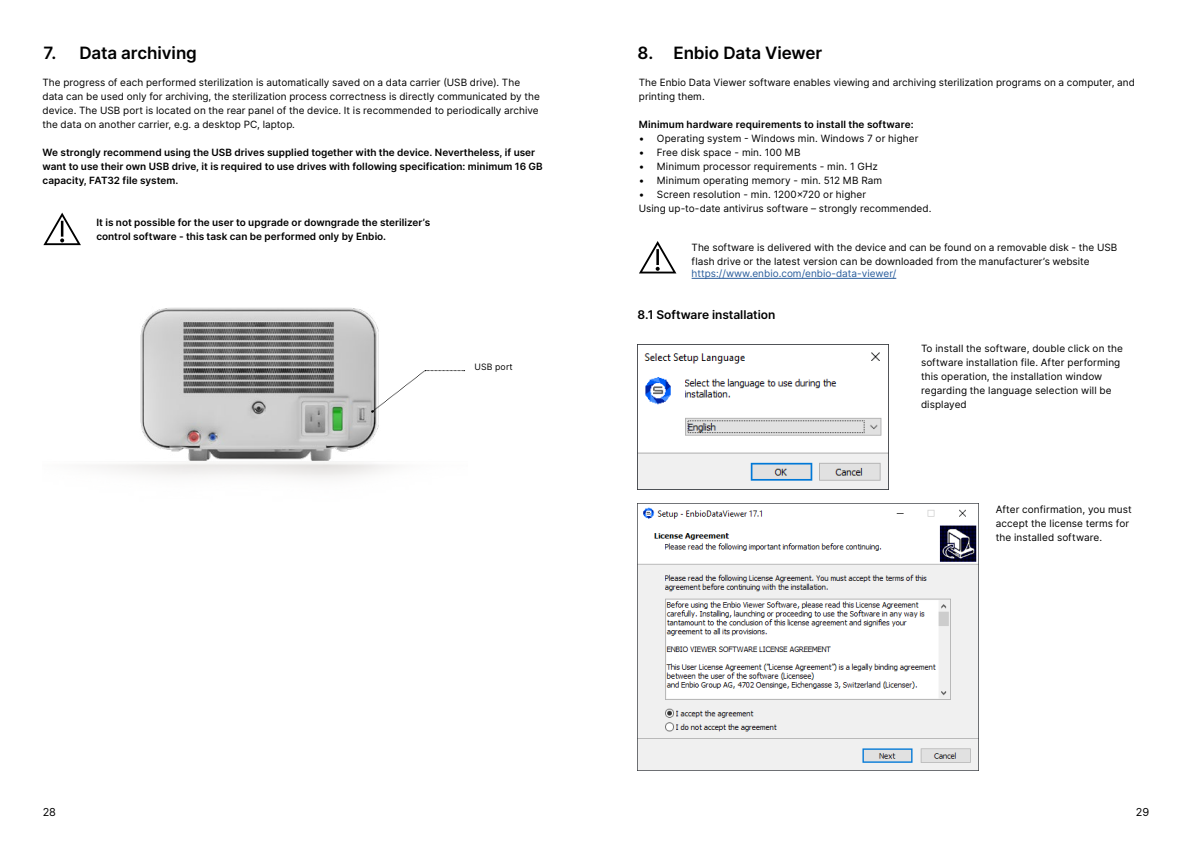
<style>
.page{position:relative;width:1191px;height:842px;background:#fff}
.page>*{position:absolute;margin:0;border:0;box-sizing:border-box;transform-origin:0 0}
.t1{font:600 17px "Inter";letter-spacing:-.005em;color:#000}
.t2{font:600 12px "Inter";letter-spacing:-.005em;color:#000}
.t3{font:11px "Inter";color:#000}
.t4{font:10px/14px "Inter";letter-spacing:.005em;color:#000}
.t5{font:600 10px/14px "Inter";letter-spacing:.005em;color:#000}
.t6{font:10px "Inter";color:#275b9b}
.t7{font:8.8px "Inter";letter-spacing:.015em;color:#000}
</style>
<div class="page">
<img style="left:99px;top:307px;width:366px;height:171px">
<svg style="left:371px;top:370px;width:93px;height:43px"></svg>
<svg style="left:43px;top:213px;width:38px;height:32px"></svg>
<hr style="left:691px;top:278px;width:205px;height:1px;background:#275b9b">
<svg style="left:639px;top:241px;width:37px;height:32px"></svg>
<img style="left:637px;top:345px;width:251px;height:144px">
<img style="left:637px;top:503px;width:341px;height:267px">
<h1 class="t1" style="left:43px;top:40px;width:155px">7. Data archiving</h1>
<p class="t4" style="left:43px;top:75px;width:499px">The progress of each performed sterilization is automatically saved on a data carrier (USB drive). The data can be used only for archiving, the sterilization process correctness is directly communicated by the device. The USB port is located on the rear panel of the device. It is recommended to periodically archive the data on another carrier, e.g. a desktop PC, laptop.</p>
<p class="t5" style="left:43px;top:145px;width:502px">We strongly recommend using the USB drives supplied together with the device. Nevertheless, if user want to use their own USB drive, it is required to use drives with following specification: minimum 16 GB capacity, FAT32 file system.</p>
<p class="t5" style="left:96px;top:215px;width:335px">It is not possible for the user to upgrade or downgrade the sterilizer’s control software - this task can be performed only by Enbio.</p>
<p class="t7" style="left:474px;top:361px;width:40px">USB port</p>
<h1 class="t1" style="left:637px;top:40px;width:186px">8. Enbio Data Viewer</h1>
<p class="t4" style="left:639px;top:75px;width:497px">The Enbio Data Viewer software enables viewing and archiving sterilization programs on a computer, and printing them.</p>
<p class="t5" style="left:639px;top:117px;width:276px">Minimum hardware requirements to install the software:</p>
<p class="t4" style="left:639px;top:131px;width:281px">• Operating system - Windows min. Windows 7 or higher</p>
<p class="t4" style="left:639px;top:145px;width:163px">• Free disk space - min. 100 MB</p>
<p class="t4" style="left:639px;top:159px;width:240px">• Minimum processor requirements - min. 1 GHz</p>
<p class="t4" style="left:639px;top:173px;width:245px">• Minimum operating memory - min. 512 MB Ram</p>
<p class="t4" style="left:639px;top:187px;width:294px">• Screen resolution - min. 1200x720 or higher<br>Using up-to-date antivirus software – strongly recommended.</p>
<p class="t4" style="left:691px;top:240px;width:427px">The software is delivered with the device and can be found on a removable disk - the USB flash drive or the latest version can be downloaded from the manufacturer’s website</p>
<p class="t6" style="left:691px;top:266px;width:206px">https://www.enbio.com/enbio-data-viewer/</p>
<p class="t2" style="left:637px;top:305px;width:139px">8.1 Software installation</p>
<p class="t4" style="left:921px;top:341px;width:203px">To install the software, double click on the software installation file. After performing this operation, the installation window regarding the language selection will be displayed</p>
<p class="t4" style="left:995px;top:502px;width:137px">After confirmation, you must accept the license terms for the installed software.</p>
<p class="t3" style="left:43px;top:803px;width:15px">28</p>
<p class="t3" style="left:1136px;top:803px;width:15px">29</p>
</div>
